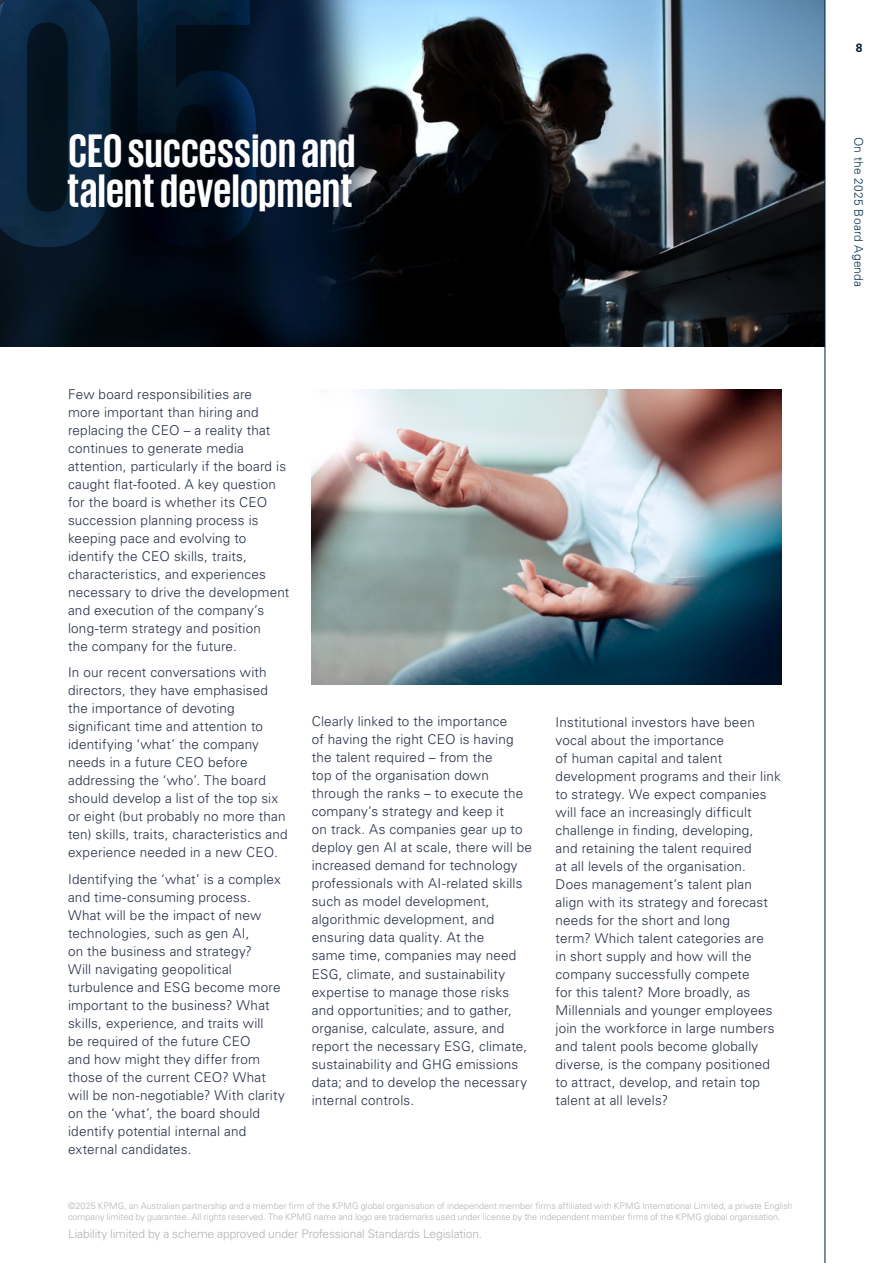
<style>
.page{position:relative;width:893px;height:1263px;background:#fff}
.page>*{position:absolute;margin:0;border:0;box-sizing:border-box;transform-origin:0 0}
.t1{font:700 375px "KPMG";color:#fff}
.t2{font:700 48px/40.5px "KPMG";letter-spacing:.005em;color:#fff}
.t3{font:300 13.5px/18px "Univers LT Std";letter-spacing:.015em;color:#242f46}
.t4{font:300 12px "Univers LT Std";letter-spacing:-.01em;color:#b3b2b2}
.t5{font:300 12px "Univers 45";letter-spacing:.025em;color:#0e364f}
.t6{font:700 12px "Univers LT Std";color:#001e3a}
.t7{font:300 9px/10.8px "Univers LT Std";color:#b3b2b2}
</style>
<div class="page">
<img style="left:0;top:0;width:825px;height:347px">
<img style="left:312px;top:389px;width:469px;height:296px">
<hr style="left:825px;top:0;width:1px;height:1263px;background:#001e3a">
<h1 class="t1" style="left:-26px;top:-71px;width:294px">05</h1>
<h2 class="t2" style="left:67px;top:129px;width:290px">CEO succession and talent development</h2>
<p class="t3" style="left:68px;top:385px;width:223px">Few board responsibilities are<br>more important than hiring and replacing the CEO – a reality that continues to generate media attention, particularly if the board is caught flat-footed. A key question for the board is whether its CEO succession planning process is keeping pace and evolving to identify the CEO skills, traits, characteristics, and experiences necessary to drive the development and execution of the company’s long-term strategy and position<br>the company for the future.</p>
<p class="t3" style="left:68px;top:664px;width:221px">In our recent conversations with directors, they have emphasised the importance of devoting significant time and attention to identifying ‘what’ the company needs in a future CEO before addressing the ‘who’. The board should develop a list of the top six or eight (but probably no more than ten) skills, traits, characteristics and experience needed in a new CEO.</p>
<p class="t3" style="left:68px;top:870px;width:218px">Identifying the ‘what’ is a complex and time-consuming process.<br>What will be the impact of new technologies, such as gen AI,<br>on the business and strategy?<br>Will navigating geopolitical turbulence and ESG become more important to the business? What skills, experience, and traits will<br>be required of the future CEO<br>and how might they differ from those of the current CEO? What will be non-negotiable? With clarity on the ‘what’, the board should identify potential internal and external candidates.</p>
<p class="t3" style="left:312px;top:713px;width:222px">Clearly linked to the importance<br>of having the right CEO is having the talent required – from the<br>top of the organisation down through the ranks – to execute the company’s strategy and keep it<br>on track. As companies gear up to deploy gen AI at scale, there will be increased demand for technology professionals with AI-related skills such as model development, algorithmic development, and ensuring data quality. At the<br>same time, companies may need<br>ESG, climate, and sustainability expertise to manage those risks and opportunities; and to gather, organise, calculate, assure, and report the necessary ESG, climate, sustainability and GHG emissions data; and to develop the necessary internal controls.</p>
<p class="t3" style="left:556px;top:714px;width:227px">Institutional investors have been vocal about the importance<br>of human capital and talent development programs and their link to strategy. We expect companies will face an increasingly difficult challenge in finding, developing,<br>and retaining the talent required<br>at all levels of the organisation.<br>Does management’s talent plan align with its strategy and forecast needs for the short and long<br>term? Which talent categories are<br>in short supply and how will the company successfully compete<br>for this talent? More broadly, as<br>Millennials and younger employees join the workforce in large numbers and talent pools become globally diverse, is the company positioned to attract, develop, and retain top talent at all levels?</p>
<p class="t7" style="left:68px;top:1200px;width:726px">©2025 KPMG, an Australian partnership and a member firm of the KPMG global organisation of independent member firms affiliated with KPMG International Limited, a private English company limited by guarantee. All rights reserved. The KPMG name and logo are trademarks used under license by the independent member firms of the KPMG global organisation.</p>
<p class="t4" style="left:68px;top:1227px;width:416px">Liability limited by a scheme approved under Professional Standards Legislation.</p>
<p class="t6" style="left:856px;top:40px;width:8px">8</p>
<p class="t5" style="left:866px;top:137px;width:152px;rotate:90deg">On the 2025 Board Agenda</p>
</div>
